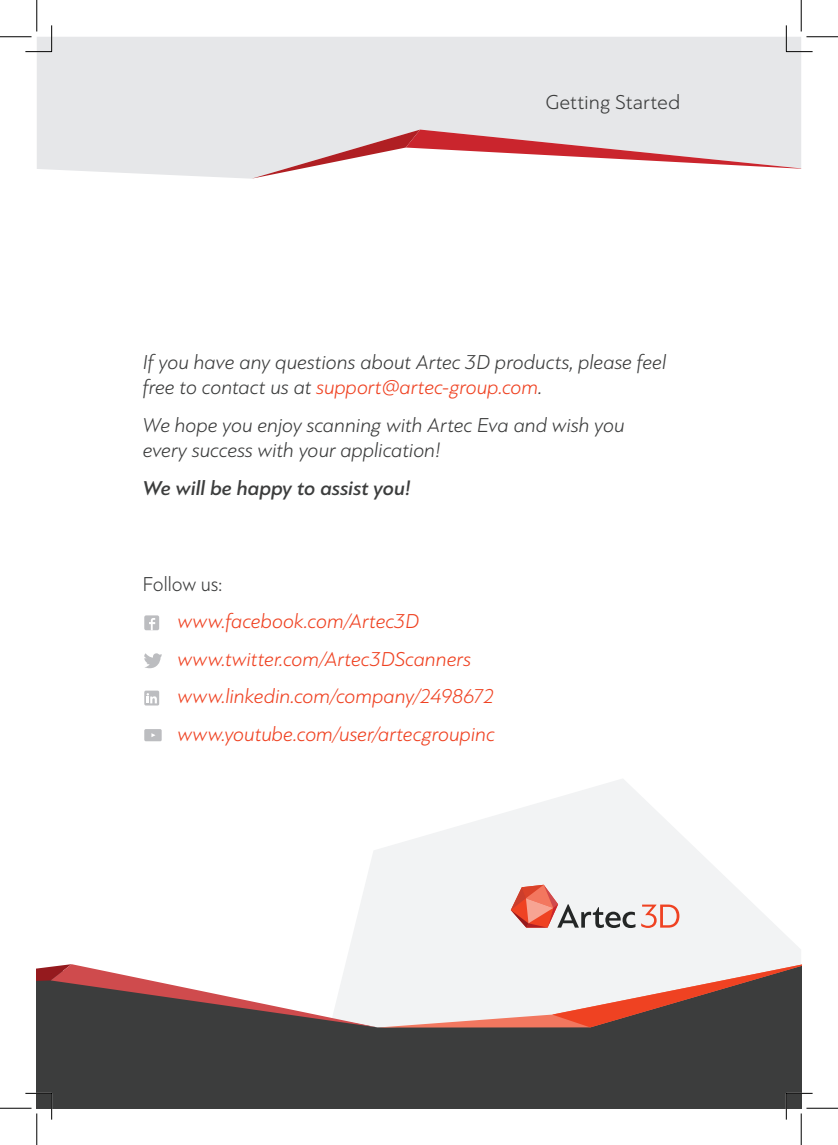
<style>
.page{position:relative;width:838px;height:1145px;background:#fff}
.page>*{position:absolute;margin:0;border:0;box-sizing:border-box;transform-origin:0 0}
.t1{font:italic 300 21px/25.2px "PF Bague Sans Pro";letter-spacing:-.005em;color:#3c3d3d}
.t2{font:italic 300 21px/37.4px "PF Bague Sans Pro";color:#ef4222}
.t3{font:italic 500 21px "PF Bague Sans Pro";letter-spacing:-.005em;color:#3c3d3d}
.t4{font:300 21px "PF Bague Sans Pro";letter-spacing:.005em;color:#3c3d3d}
.t5{font:300 21px "PF Bague Sans Pro";letter-spacing:.005em;color:#3c3d3d;scale:.92 1}
.s1{color:#ef4222}
</style>
<div class="page">
<div style="left:37px;top:37px;width:764px;height:142px;background:#e6e7e9"></div>
<svg style="left:251px;top:130px;width:550px;height:49px"></svg>
<svg style="left:346px;top:779px;width:455px;height:183px;fill:#f2f3f4"></svg>
<svg style="left:510px;top:885px;width:125px;height:43px"></svg>
<svg style="left:641px;top:905px;width:38px;height:23px"></svg>
<div style="left:37px;top:1028px;width:764px;height:80px;background:#3c3d3d"></div>
<svg style="left:37px;top:962px;width:764px;height:66px"></svg>
<svg style="left:144px;top:653px;width:18px;height:15px"></svg>
<div style="left:144px;top:615px;width:15px;height:15px;background:#bcbdc0;border-radius:2px"></div>
<svg style="left:149px;top:618px;width:6px;height:12px"></svg>
<div style="left:144px;top:729px;width:18px;height:12px;background:#bcbdc0;border-radius:2px"></div>
<svg style="left:151px;top:733px;width:4px;height:4px"></svg>
<div style="left:144px;top:691px;width:15px;height:15px;background:#bcbdc0;border-radius:2px"></div>
<svg style="left:146px;top:693px;width:11px;height:10px"></svg>
<svg style="left:25px;top:25px;width:27px;height:27px"></svg>
<svg style="left:25px;top:1093px;width:27px;height:27px"></svg>
<svg style="left:785px;top:25px;width:27px;height:27px"></svg>
<svg style="left:785px;top:1093px;width:27px;height:27px"></svg>
<hr style="left:0;top:36px;width:32px;height:1px;background:#000">
<hr style="left:806px;top:36px;width:31px;height:1px;background:#000">
<hr style="left:0;top:1108px;width:32px;height:1px;background:#000">
<hr style="left:806px;top:1108px;width:31px;height:1px;background:#000">
<hr style="left:36px;top:0;width:1px;height:31px;background:#000">
<hr style="left:36px;top:1113px;width:1px;height:32px;background:#000">
<hr style="left:800px;top:0;width:1px;height:31px;background:#000">
<hr style="left:800px;top:1113px;width:1px;height:32px;background:#000">
<p class="t4" style="left:545px;top:90px;width:136px">Getting Started</p>
<p class="t1" style="left:143px;top:349px;width:525px">If you have any questions about Artec 3D products, please feel free to contact us at <span class="s1">support@artec-group.com</span>.</p>
<p class="t1" style="left:143px;top:412px;width:483px">We hope you enjoy scanning with Artec Eva and wish you every success with your application!</p>
<p class="t3" style="left:143px;top:475px;width:270px">We will be happy to assist you!</p>
<p class="t5" style="left:143px;top:572px;width:88px">Follow us:</p>
<p class="t2" style="left:178px;top:603px;width:319px">www.facebook.com/Artec3D www.twitter.com/Artec3DScanners www.linkedin.com/company/2498672 www.youtube.com/user/artecgroupinc</p>
</div>
